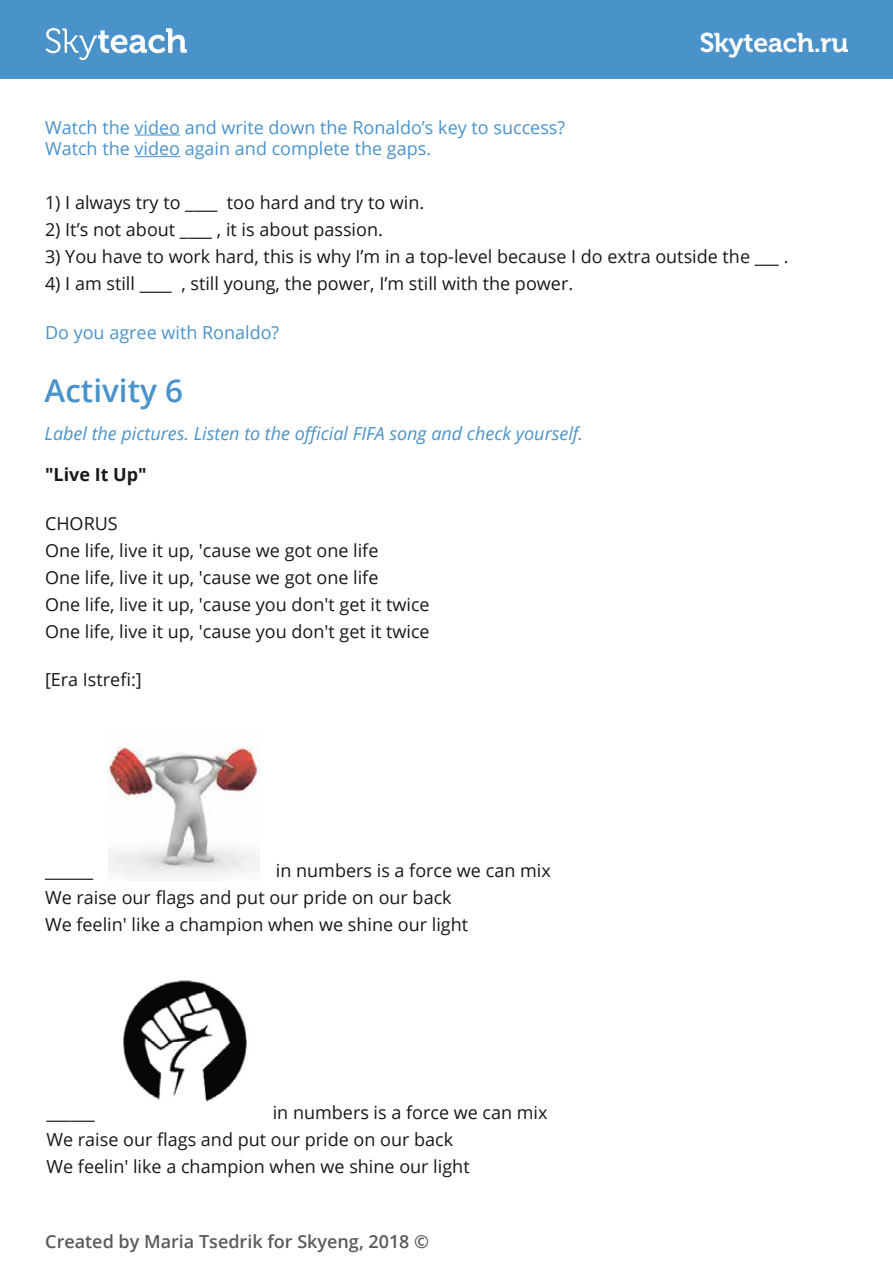
<style>
.page{position:relative;width:893px;height:1263px;background:#fff}
.page>*{position:absolute;margin:0;border:0;box-sizing:border-box;transform-origin:0 0}
.t1{font:600 31.5px "Open Sans";color:#4a93ca}
.t2{font:27px "Museo Cyrl 700";color:#fff}
.t3{font:18px/27px "Open Sans";color:#181817}
.t4{font:18px/21.6px "Open Sans";color:#4a93ca}
.t5{font:italic 18px "Open Sans";color:#4a93ca}
.t6{font:600 18px "Open Sans";color:#5a5a5a}
.t7{font:700 18px "Open Sans";color:#181817}
</style>
<div class="page">
<div style="left:0;top:0;width:893px;height:79px;background:#4a93ca"></div>
<svg style="left:46px;top:28px;width:141px;height:32px"></svg>
<hr style="left:134px;top:135px;width:46px;height:1px;background:#4a93ca">
<hr style="left:134px;top:156px;width:46px;height:1px;background:#4a93ca">
<img style="left:109px;top:746px;width:150px;height:131px">
<img style="left:123px;top:980px;width:124px;height:122px">
<h2 class="t2" style="left:700px;top:28px;width:150px">Skyteach.ru</h2>
<p class="t4" style="left:45px;top:116px;width:522px">Watch the video and write down the Ronaldo’s key to success?<br>Watch the video again and complete the gaps.</p>
<p class="t3" style="left:45px;top:189px;width:381px">1) I always try to ____ too hard and try to win.</p>
<p class="t3" style="left:45px;top:216px;width:339px">2) It’s not about ____ , it is about passion.</p>
<p class="t3" style="left:45px;top:243px;width:745px">3) You have to work hard, this is why I’m in a top-level because I do extra outside the ___ .</p>
<p class="t3" style="left:45px;top:270px;width:530px">4) I am still ____ , still young, the power, I’m still with the power.</p>
<p class="t4" style="left:45px;top:321px;width:236px">Do you agree with Ronaldo?</p>
<h1 class="t1" style="left:45px;top:369px;width:140px">Activity 6</h1>
<p class="t5" style="left:45px;top:421px;width:540px">Label the pictures. Listen to the official FIFA song and check yourself.</p>
<p class="t7" style="left:45px;top:462px;width:103px">"Live It Up"</p>
<p class="t3" style="left:45px;top:509px;width:386px">CHORUS<br>One life, live it up, 'cause we got one life<br>One life, live it up, 'cause we got one life<br>One life, live it up, 'cause you don't get it twice One life, live it up, 'cause you don't get it twice</p>
<p class="t3" style="left:45px;top:666px;width:98px">[Era Istrefi:]</p>
<p class="t3" style="left:45px;top:857px;width:507px;text-indent:231px">in numbers is a force we can mix<br>We raise our flags and put our pride on our back<br>We feelin' like a champion when we shine our light</p>
<p class="t3" style="left:45px;top:857px;width:50px">______</p>
<p class="t3" style="left:46px;top:1098px;width:503px;text-indent:226px">in numbers is a force we can mix<br>We raise our flags and put our pride on our back<br>We feelin' like a champion when we shine our light</p>
<p class="t3" style="left:46px;top:1098px;width:50px">______</p>
<p class="t6" style="left:45px;top:1229px;width:385px">Created by Maria Tsedrik for Skyeng, 2018 ©</p>
</div>
